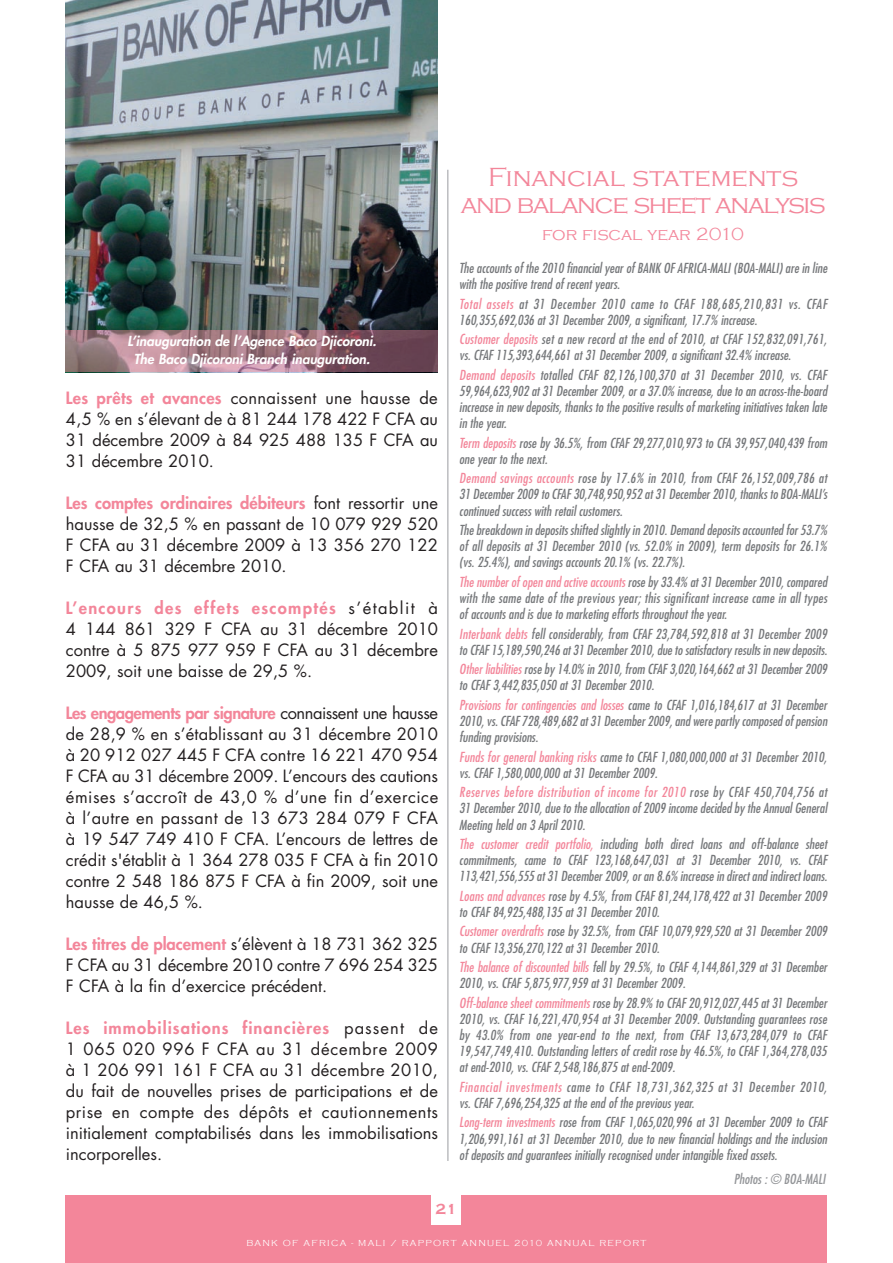
<style>
.page{position:relative;width:893px;height:1263px;background:#fff}
.page>*{position:absolute;margin:0;border:0;box-sizing:border-box;transform-origin:0 0}
.t1{font:300 27px/27px "Copperplate Gothic";letter-spacing:-.05em;color:#f3869a;text-align:center}
.t2{font:300 18px "Copperplate Gothic";color:#f3869a}
.t3{font:16.5px/21px "Futura";color:#231f20;text-align:justify}
.t4{font:700 15px "Copperplate Gothic";color:#f3869a}
.t5{font:italic condensed 13.5px/16px "Futura";color:#76787b}
.t6{font:italic condensed 13.5px/16px "Futura";letter-spacing:.05em;color:#76787b}
.t7{font:italic 800 13.5px/18px "Futura";color:#fff;text-align:center}
.t8{font:italic condensed 13.5px "Futura";color:#939598}
.t9{font:300 9px "Copperplate Gothic";letter-spacing:.145em;color:#fff}
.s1{color:#f3869a}
.s2{font-weight:800;color:#f3869a}
</style>
<div class="page">
<div style="left:66px;top:1195px;width:761px;height:68px;background:#f3869a"></div>
<div style="left:431px;top:1194px;width:30px;height:31px;background:#fff"></div>
<hr style="left:447px;top:170px;width:2px;height:991px;background:#bcbdc0">
<img style="left:66px;top:0;width:372px;height:372px">
<img style="left:66px;top:331px;width:372px;height:40px">
<h1 class="t1" style="left:461px;top:163px;width:366px">Financial statements and balance sheet analysis</h1>
<h2 class="t2" style="left:542px;top:224px;width:204px">for fiscal year 2010</h2>
<p class="t5" style="left:459px;top:261px;width:369px">The accounts of the 2010 financial year of BANK OF AFRICA-MALI (BOA-MALI) are in line with the positive trend of recent years.</p>
<p class="t5" style="left:459px;top:296px;width:369px"><span class="s1">Total assets</span> at 31 December 2010 came to CFAF 188,685,210,831 vs. CFAF<br>160,355,692,036 at 31 December 2009, a significant, 17.7% increase.</p>
<p class="t5" style="left:459px;top:332px;width:369px"><span class="s1">Customer deposits</span> set a new record at the end of 2010, at CFAF 152,832,091,761, vs. CFAF 115,393,644,661 at 31 December 2009, a significant 32.4% increase.</p>
<p class="t5" style="left:459px;top:368px;width:369px;text-align:justify"><span class="s1">Demand deposits</span> totalled CFAF 82,126,100,370 at 31 December 2010, vs. CFAF 59,964,623,902 at 31 December 2009, or a 37.0% increase, due to an across-the-board increase in new deposits, thanks to the positive results of marketing initiatives taken late in the year.</p>
<p class="t5" style="left:459px;top:435px;width:369px"><span class="s1">Term deposits</span> rose by 36.5%, from CFAF 29,277,010,973 to CFA 39,957,040,439 from one year to the next.</p>
<p class="t5" style="left:459px;top:471px;width:369px;text-align:justify"><span class="s1">Demand savings accounts</span> rose by 17.6% in 2010, from CFAF 26,152,009,786 at 31 December 2009 to CFAF 30,748,950,952 at 31 December 2010, thanks to BOA-MALI’s continued success with retail customers.</p>
<p class="t5" style="left:459px;top:523px;width:369px;text-align:justify">The breakdown in deposits shifted slightly in 2010. Demand deposits accounted for 53.7% of all deposits at 31 December 2010 (vs. 52.0% in 2009), term deposits for 26.1% (vs. 25.4%), and savings accounts 20.1% (vs. 22.7%).</p>
<p class="t5" style="left:459px;top:575px;width:369px;text-align:justify"><span class="s1">The number of open and active accounts</span> rose by 33.4% at 31 December 2010, compared with the same date of the previous year; this significant increase came in all types of accounts and is due to marketing efforts throughout the year.</p>
<p class="t5" style="left:459px;top:626px;width:370px"><span class="s1">Interbank debts</span> fell considerably, from CFAF 23,784,592,818 at 31 December 2009 to CFAF 15,189,590,246 at 31 December 2010, due to satisfactory results in new deposits.</p>
<p class="t5" style="left:459px;top:662px;width:369px"><span class="s1">Other liabilities</span> rose by 14.0% in 2010, from CFAF 3,020,164,662 at 31 December 2009 to CFAF 3,442,835,050 at 31 December 2010.</p>
<p class="t5" style="left:459px;top:698px;width:369px;text-align:justify"><span class="s1">Provisions for contingencies and losses</span> came to CFAF 1,016,184,617 at 31 December 2010, vs. CFAF 728,489,682 at 31 December 2009, and were partly composed of pension funding provisions.</p>
<p class="t5" style="left:459px;top:749px;width:369px"><span class="s1">Funds for general banking risks</span> came to CFAF 1,080,000,000 at 31 December 2010, vs. CFAF 1,580,000,000 at 31 December 2009.</p>
<p class="t5" style="left:459px;top:785px;width:369px;text-align:justify"><span class="s1">Reserves before distribution of income for 2010</span> rose by CFAF 450,704,756 at 31 December 2010, due to the allocation of 2009 income decided by the Annual General Meeting held on 3 April 2010.</p>
<p class="t5" style="left:459px;top:837px;width:369px;text-align:justify"><span class="s1">The customer credit portfolio,</span> including both direct loans and off-balance sheet commitments, came to CFAF 123,168,647,031 at 31 December 2010, vs. CFAF 113,421,556,555 at 31 December 2009, or an 8.6% increase in direct and indirect loans.</p>
<p class="t5" style="left:459px;top:889px;width:369px"><span class="s1">Loans and advances</span> rose by 4.5%, from CFAF 81,244,178,422 at 31 December 2009 to CFAF 84,925,488,135 at 31 December 2010.</p>
<p class="t5" style="left:459px;top:924px;width:369px"><span class="s1">Customer overdrafts</span> rose by 32.5%, from CFAF 10,079,929,520 at 31 December 2009 to CFAF 13,356,270,122 at 31 December 2010.</p>
<p class="t5" style="left:459px;top:960px;width:369px"><span class="s1">The balance of discounted bills</span> fell by 29.5%, to CFAF 4,144,861,329 at 31 December<br>2010, vs. CFAF 5,875,977,959 at 31 December 2009.</p>
<p class="t5" style="left:459px;top:995px;width:369px;text-align:justify"><span class="s1">Off-balance sheet commitments</span> rose by 28.9% to CFAF 20,912,027,445 at 31 December 2010, vs. CFAF 16,221,470,954 at 31 December 2009. Outstanding gu arantees rose by 43.0% from one year-end to the next, from CFAF 13,673,284,079 to CFAF 19,547,749,410. Outstanding letters of credit rose by 46.5%, to CFAF 1,364,278,035 at end-2010, vs. CFAF 2,548,186,875 at end-2009.</p>
<p class="t6" style="left:459px;top:1079px;width:369px"><span class="s1">Financial investments</span> came to CFAF 18,731,362,325 at 31 December 2010, vs. CFAF 7,696,254,325 at the end of the previous year.</p>
<p class="t5" style="left:459px;top:1115px;width:369px;text-align:justify"><span class="s1">Long-term investments</span> rose from CFAF 1,065,020,996 at 31 December 2009 to CFAF 1,206,991,161 at 31 December 2010, due to new financial holdings and the inclusion of deposits and guarantees initially recognised under intangible fixed assets.</p>
<p class="t7" style="left:128px;top:333px;width:250px">L’inauguration de l’Agence Baco Djicoroni.<br>The Baco Djicoroni Branch inauguration.</p>
<p class="t3" style="left:66px;top:388px;width:374px"><span class="s2">Les prêts et avances</span> connaissent une hausse de 4,5 % en s’élevant de à 81 244 178 422 F CFA au 31 décembre 2009 à 84 925 488 135 F CFA au 31 décembre 2010.</p>
<p class="t3" style="left:66px;top:493px;width:374px"><span class="s2">Les comptes ordinaires débiteurs</span> font ressortir une hausse de 32,5 % en passant de 10 079 929 520<br>F CFA au 31 décembre 2009 à 13 356 270 122<br>F CFA au 31 décembre 2010.</p>
<p class="t3" style="left:66px;top:598px;width:374px"><span class="s2">L’encours des effets escomptés</span> s’établit à 4 144 861 329 F CFA au 31 décembre 2010 contre à 5 875 977 959 F CFA au 31 décembre 2009, soit une baisse de 29,5 %.</p>
<p class="t3" style="left:66px;top:703px;width:374px"><span class="s2">Les engagements par signature</span> connaissent une hausse de 28,9 % en s’établissant au 31 décembre 2010 à 20 912 027 445 F CFA contre 16 221 470 954<br>F CFA au 31 décembre 2009. L’encours des cautions émises s’accroît de 43,0 % d’une fin d’exercice à l’autre en passant de 13 673 284 079 F CFA à 19 547 749 410 F CFA. L’encours de lettres de crédit s'établit à 1 364 278 035 F CFA à fin 2010 contre 2 548 186 875 F CFA à fin 2009, soit une hausse de 46,5 %.</p>
<p class="t3" style="left:66px;top:934px;width:374px"><span class="s2">Les titres de placement</span> s’élèvent à 18 731 362 325<br>F CFA au 31 décembre 2010 contre 7 696 254 325<br>F CFA à la fin d’exercice précédent.</p>
<p class="t3" style="left:66px;top:1018px;width:374px"><span class="s2">Les immobilisations financières</span> passent de 1 065 020 996 F CFA au 31 décembre 2009 à 1 206 991 161 F CFA au 31 décembre 2010, du fait de nouvelles prises de participations et de prise en compte des dépôts et cautionnements initialement comptabilisés dans les immobilisations incorporelles.</p>
<p class="t4" style="left:436px;top:1200px;width:23px">21</p>
<p class="t9" style="left:246px;top:1238px;width:402px">BANK OF AFRICA - MALI / RAPPORT ANNUEL 2010 ANNUAL REPORT</p>
<p class="t8" style="left:734px;top:1173px;width:93px">Photos : © BOA-MALI</p>
</div>
